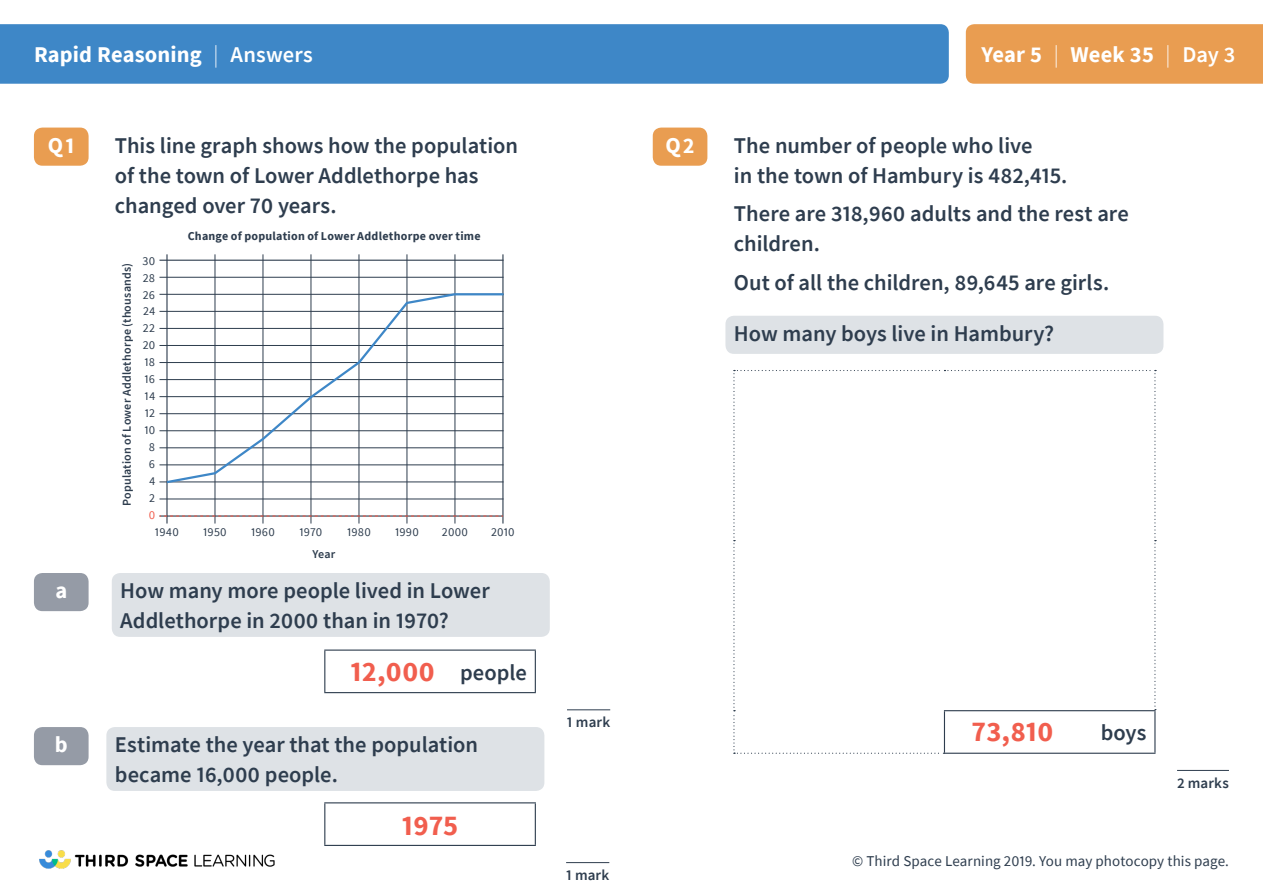
<style>
.page{position:relative;width:1263px;height:893px;background:#fff}
.page>*{position:absolute;margin:0;border:0;box-sizing:border-box;transform-origin:0 0}
.Answer{font:700 28.5px "Source Sans Pro";letter-spacing:-.01em;color:#f15e4e}
.Lozenge{font:600 22.5px/30px "Source Sans Pro";color:#2e3d4e}
.t1{font:700 22.5px "Source Sans Pro";letter-spacing:.005em;color:#fff}
.t2{font:15px "Source Sans Pro";letter-spacing:.005em;color:#2e3d4e}
.Mark{font:600 15px "Source Sans Pro";letter-spacing:.01em;color:#2e3d4e}
.t3{font:12px/17px "Source Sans Pro";letter-spacing:.005em;color:#2e3d4e}
.t4{font:700 12px "Source Sans Pro";letter-spacing:.02em;color:#2e3d4e}
.t5{font:600 12px "Source Sans Pro";letter-spacing:.02em;color:#2e3d4e}
.s1{font-weight:300}
.s2{font-weight:600}
.s3{color:#f15e4e}
</style>
<div class="page">
<div style="left:725px;top:316px;width:438px;height:38px;background:#dee2e6;border-radius:9px"></div>
<div style="left:34px;top:128px;width:55px;height:38px;background:#e99d51;border-radius:9px"></div>
<div style="left:653px;top:128px;width:54px;height:38px;background:#e99d51;border-radius:9px"></div>
<hr style="left:567px;top:709px;width:43px;height:1px;background:#2e3d4e">
<hr style="left:566px;top:862px;width:43px;height:1px;background:#2e3d4e">
<hr style="left:1177px;top:770px;width:52px;height:1px;background:#2e3d4e">
<hr style="left:324px;top:649px;width:212px;height:2px;background:#2e3d4e">
<hr style="left:324px;top:651px;width:1px;height:41px;background:#2e3d4e">
<hr style="left:535px;top:651px;width:1px;height:41px;background:#2e3d4e">
<hr style="left:324px;top:692px;width:212px;height:1px;background:#2e3d4e">
<hr style="left:324px;top:802px;width:212px;height:1px;background:#2e3d4e">
<hr style="left:324px;top:803px;width:1px;height:42px;background:#2e3d4e">
<hr style="left:535px;top:803px;width:1px;height:42px;background:#2e3d4e">
<hr style="left:324px;top:845px;width:212px;height:1px;background:#2e3d4e">
<div style="left:112px;top:573px;width:438px;height:64px;background:#dee2e6;border-radius:9px"></div>
<div style="left:34px;top:573px;width:55px;height:38px;background:#959ba6;border-radius:9px"></div>
<div style="left:106px;top:727px;width:438px;height:64px;background:#dee2e6;border-radius:9px"></div>
<div style="left:34px;top:727px;width:55px;height:38px;background:#959ba6;border-radius:9px"></div>
<svg style="left:733px;top:370px;width:423px;height:384px"></svg>
<hr style="left:159px;top:328px;width:344px;height:1px;background:#2e3d4e">
<hr style="left:159px;top:379px;width:344px;height:1px;background:#2e3d4e">
<hr style="left:159px;top:413px;width:344px;height:1px;background:#2e3d4e">
<hr style="left:159px;top:448px;width:344px;height:1px;background:#2e3d4e">
<hr style="left:159px;top:482px;width:344px;height:1px;background:#2e3d4e">
<hr style="left:159px;top:294px;width:344px;height:1px;background:#2e3d4e">
<hr style="left:159px;top:260px;width:344px;height:1px;background:#2e3d4e">
<hr style="left:159px;top:277px;width:344px;height:1px;background:#2e3d4e">
<hr style="left:159px;top:345px;width:344px;height:1px;background:#2e3d4e">
<hr style="left:159px;top:311px;width:344px;height:1px;background:#2e3d4e">
<hr style="left:159px;top:362px;width:344px;height:1px;background:#2e3d4e">
<hr style="left:159px;top:396px;width:344px;height:1px;background:#2e3d4e">
<hr style="left:159px;top:430px;width:344px;height:1px;background:#2e3d4e">
<hr style="left:159px;top:465px;width:344px;height:1px;background:#2e3d4e">
<hr style="left:159px;top:499px;width:344px;height:1px;background:#2e3d4e">
<hr style="left:166px;top:254px;width:2px;height:269px;background:#2e3d4e">
<hr style="left:502px;top:254px;width:1px;height:269px;background:#2e3d4e">
<hr style="left:455px;top:254px;width:1px;height:269px;background:#2e3d4e">
<hr style="left:407px;top:254px;width:1px;height:269px;background:#2e3d4e">
<hr style="left:359px;top:254px;width:1px;height:269px;background:#2e3d4e">
<hr style="left:311px;top:254px;width:1px;height:269px;background:#2e3d4e">
<hr style="left:263px;top:254px;width:1px;height:269px;background:#2e3d4e">
<hr style="left:215px;top:254px;width:1px;height:269px;background:#2e3d4e">
<svg style="left:159px;top:515px;width:344px;height:2px"></svg>
<svg style="left:164px;top:292px;width:340px;height:193px"></svg>
<div style="left:0;top:24px;width:949px;height:60px;background:#3e87c7"></div>
<div style="left:966px;top:24px;width:297px;height:60px;background:#e99d51"></div>
<img style="left:39px;top:850px;width:236px;height:19px">
<p class="t1" style="left:34px;top:39px;width:280px">Rapid Reasoning <span class="s1">|</span> <span class="s2">Answers</span></p>
<p class="t1" style="left:981px;top:39px;width:255px">Year 5 <span class="s1">|</span> Week 35 <span class="s1">|</span> <span class="s2">Day 3</span></p>
<p class="Lozenge" style="left:115px;top:130px;width:405px">This line graph shows how the population of the town of Lower Addlethorpe has changed over 70 years.</p>
<p class="t1" style="left:48px;top:130px;width:28px">Q1</p>
<p class="t1" style="left:665px;top:130px;width:31px">Q2</p>
<p class="Lozenge" style="left:734px;top:130px;width:335px">The number of people who live<br>in the town of Hambury is 482,415.</p>
<p class="Lozenge" style="left:734px;top:199px;width:396px">There are 318,960 adults and the rest are children.</p>
<p class="Lozenge" style="left:734px;top:267px;width:377px">Out of all the children, 89,645 are girls.</p>
<p class="t4" style="left:188px;top:228px;width:294px">Change of population of Lower Addlethorpe over time</p>
<p class="t3" style="left:143px;top:252px;width:14px">30</p>
<p class="t3" style="left:143px;top:286px;width:14px">26</p>
<p class="t5" style="left:119px;top:506px;width:244px;rotate:-90deg">Population of Lower Addlethorpe (thousands)</p>
<p class="t3" style="left:143px;top:269px;width:14px">28</p>
<p class="t3" style="left:143px;top:303px;width:14px">24</p>
<p class="t3" style="left:143px;top:320px;width:14px">22</p>
<p class="Lozenge" style="left:734px;top:318px;width:322px">How many boys live in Hambury?</p>
<p class="t3" style="left:143px;top:337px;width:14px">20</p>
<p class="t3" style="left:145px;top:354px;width:12px">18</p>
<p class="t3" style="left:145px;top:371px;width:12px">16</p>
<p class="t3" style="left:145px;top:388px;width:12px">14</p>
<p class="t3" style="left:145px;top:405px;width:12px">12</p>
<p class="t3" style="left:144px;top:422px;width:12px">10</p>
<p class="t3" style="left:149px;top:439px;width:8px">8</p>
<p class="t3" style="left:149px;top:456px;width:8px">6</p>
<p class="t3" style="left:149px;top:490px;width:8px">2<br><span class="s3">0</span></p>
<p class="t3" style="left:149px;top:473px;width:8px">4</p>
<p class="t3" style="left:155px;top:523px;width:26px">1940</p>
<p class="t3" style="left:203px;top:523px;width:25px">1950</p>
<p class="t3" style="left:251px;top:523px;width:25px">1960</p>
<p class="t3" style="left:299px;top:523px;width:24px">1970</p>
<p class="t3" style="left:347px;top:523px;width:25px">1980</p>
<p class="t3" style="left:395px;top:523px;width:25px">1990</p>
<p class="t3" style="left:442px;top:523px;width:27px">2000</p>
<p class="t3" style="left:491px;top:523px;width:25px">2010</p>
<p class="t1" style="left:55px;top:576px;width:13px">a</p>
<p class="t1" style="left:55px;top:730px;width:14px">b</p>
<p class="t5" style="left:312px;top:546px;width:24px">Year</p>
<p class="Lozenge" style="left:120px;top:576px;width:371px">How many more people lived in Lower<br>Addlethorpe in 2000 than in 1970?</p>
<p class="Answer" style="left:351px;top:652px;width:86px">12,000</p>
<p class="Lozenge" style="left:460px;top:657px;width:68px">people</p>
<p class="Lozenge" style="left:115px;top:730px;width:365px">Estimate the year that the population became 16,000 people.</p>
<p class="Answer" style="left:402px;top:806px;width:58px">1975</p>
<p class="Mark" style="left:567px;top:712px;width:45px">1 mark</p>
<p class="Mark" style="left:566px;top:865px;width:45px">1 mark</p>
<p class="Answer" style="left:971px;top:712px;width:84px">73,810</p>
<p class="Lozenge" style="left:1101px;top:718px;width:47px">boys</p>
<p class="Mark" style="left:1177px;top:773px;width:53px">2 marks</p>
<p class="t2" style="left:852px;top:852px;width:378px">© Third Space Learning 2019. You may photocopy this page.</p>
</div>
